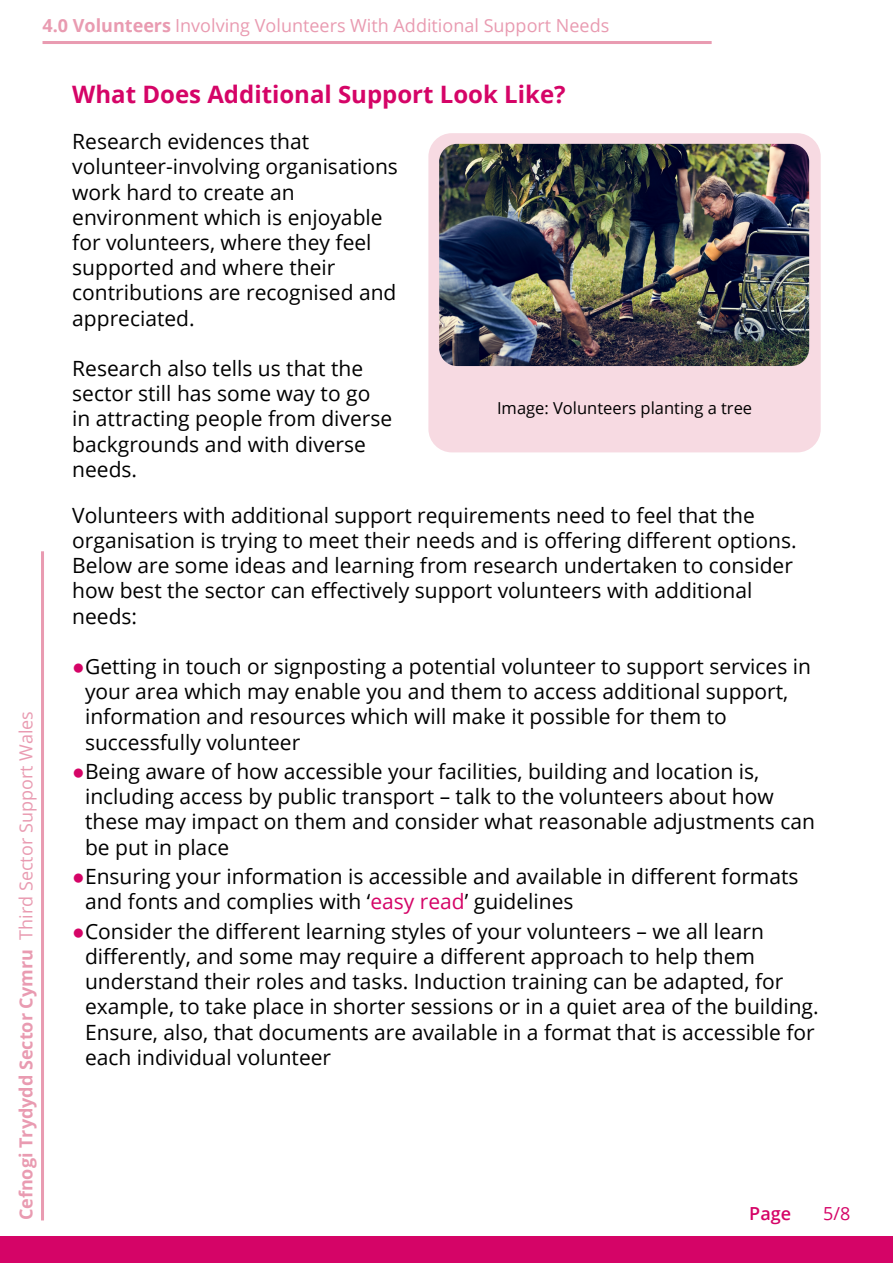
<style>
.page{position:relative;width:893px;height:1263px;background:#fff}
.page>*{position:absolute;margin:0;border:0;box-sizing:border-box;transform-origin:0 0}
.Subheading-Pink{font:700 24px "Open Sans";color:#d50467}
.Paragraph-Standard{font:21px/25.2px "Open Sans";color:#000}
.t1{font:18px "Open Sans";color:#e99bb1}
.t2{font:700 18px "Open Sans";color:#e99bb1}
.t3{font:600 18px "Open Sans";color:#d50467}
.t4{font:18px "Open Sans";color:#d50467}
.Paragraph-ImageCapti{font:16.5px "Open Sans";color:#000}
.s1{font-weight:700}
.s2{font-family:"Helvetica";color:#d50467}
.s3{color:#d50467}
</style>
<div class="page">
<hr style="left:43px;top:41px;width:669px;height:3px;background:#e99bb1">
<div style="left:0;top:1236px;width:893px;height:27px;background:#d50467"></div>
<hr style="left:41px;top:551px;width:3px;height:669px;background:#e99bb1">
<div style="left:428px;top:133px;width:393px;height:319px;background:#f7dae2;border-radius:23px"></div>
<img style="left:439px;top:144px;width:370px;height:222px">
<p class="t1" style="left:43px;top:13px;width:568px"><span class="s1">4.0 Volunteers</span> Involving Volunteers With Additional Support Needs</p>
<h4 class="Subheading-Pink" style="left:72px;top:78px;width:495px">What Does Additional Support Look Like?</h4>
<p class="t1" style="left:14px;top:940px;width:230px;rotate:-90deg">Third Sector Support Wales</p>
<p class="t2" style="left:13px;top:1220px;width:273px;rotate:-90deg">Cefnogi Trydydd Sector Cymru</p>
<p class="Paragraph-Standard" style="left:72px;top:128px;width:327px">Research evidences that volunteer-involving organisations work hard to create an environment which is enjoyable for volunteers, where they feel supported and where their contributions are recognised and appreciated.</p>
<p class="Paragraph-Standard" style="left:72px;top:355px;width:321px">Research also tells us that the sector still has some way to go in attracting people from diverse backgrounds and with diverse needs.</p>
<p class="Paragraph-ImageCapti" style="left:497px;top:396px;width:257px">Image: Volunteers planting a tree</p>
<p class="Paragraph-Standard" style="left:72px;top:502px;width:726px">Volunteers with additional support requirements need to feel that the organisation is trying to meet their needs and is offering different options.<br>Below are some ideas and learning from research undertaken to consider how best the sector can effectively support volunteers with additional needs:</p>
<p class="Paragraph-Standard" style="left:85px;top:653px;width:727px;text-indent:-13px"><span class="s2">●</span>Getting in touch or signposting a potential volunteer to support services in your area which may enable you and them to access additional support, information and resources which will make it possible for them to successfully volunteer</p>
<p class="Paragraph-Standard" style="left:85px;top:758px;width:731px;text-indent:-13px"><span class="s2">●</span>Being aware of how accessible your facilities, building and location is, including access by public transport – talk to the volunteers about how these may impact on them and consider what reasonable adjustments can be put in place</p>
<p class="Paragraph-Standard" style="left:85px;top:863px;width:715px;text-indent:-13px"><span class="s2">●</span>Ensuring your information is accessible and available in different formats and fonts and complies with ‘<span class="s3">easy read</span>’ guidelines</p>
<p class="Paragraph-Standard" style="left:85px;top:918px;width:735px;text-indent:-13px"><span class="s2">●</span>Consider the different learning styles of your volunteers – we all learn differently, and some may require a different approach to help them understand their roles and tasks. Induction training can be adapted, for example, to take place in shorter sessions or in a quiet area of the building.<br>Ensure, also, that documents are available in a format that is accessible for each individual volunteer</p>
<p class="t3" style="left:749px;top:1201px;width:43px">Page</p>
<p class="t4" style="left:823px;top:1201px;width:29px">5/8</p>
</div>
